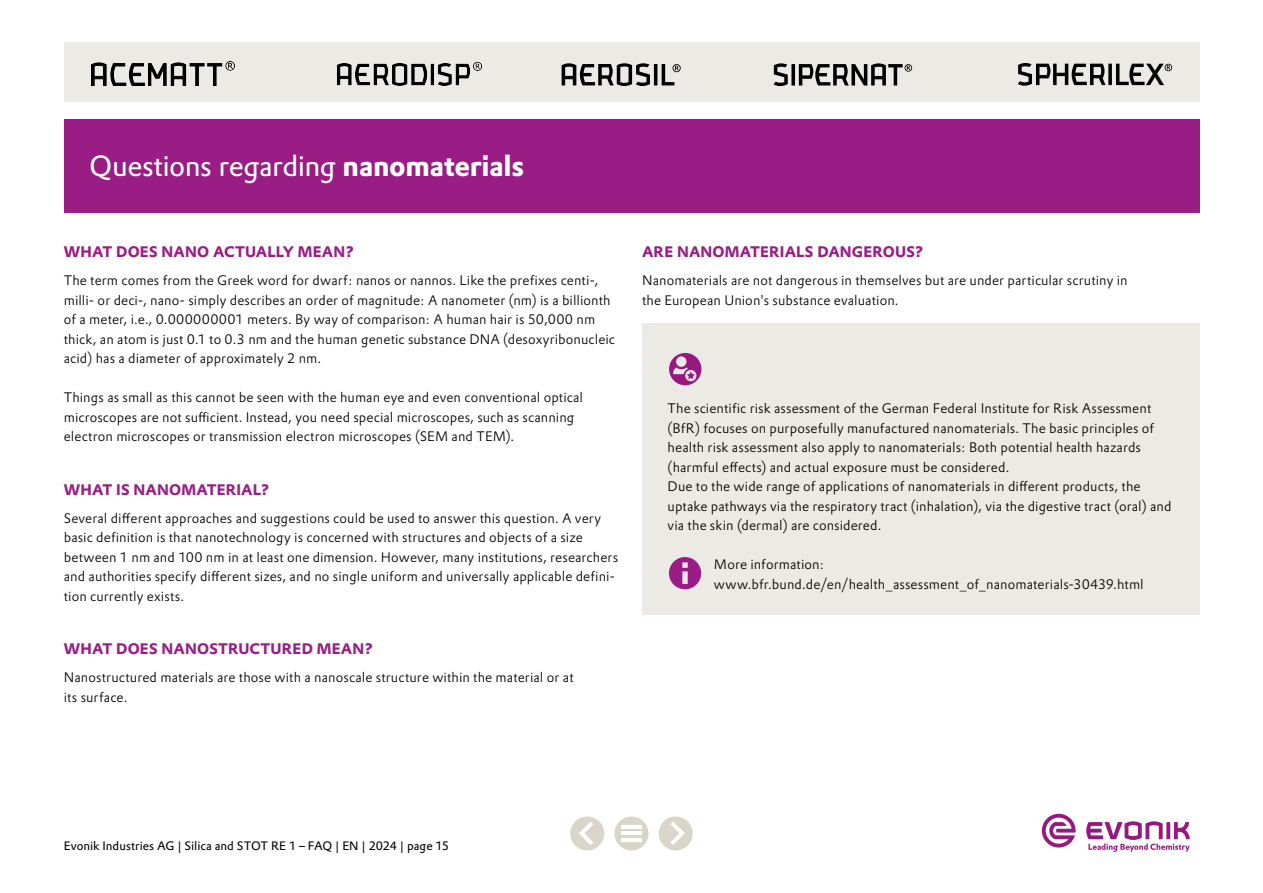
<style>
.page{position:relative;width:1263px;height:893px;background:#fff}
.page>*{position:absolute;margin:0;border:0;box-sizing:border-box;transform-origin:0 0}
.t1{font:28.5px "Evonik Prokyon";letter-spacing:-.02em;color:#fff}
.t2{font:700 15px "Evonik Prokyon";letter-spacing:.01em;color:#991d85}
.t3{font:300 13.5px/19.5px "Evonik Prokyon";letter-spacing:.01em;color:#000}
.t4{font:12px "Evonik Prokyon";color:#000}
.s1{font-weight:700}
</style>
<div class="page">
<svg style="left:1086px;top:821px;width:104px;height:31px"></svg>
<svg style="left:1042px;top:814px;width:33px;height:33px"></svg>
<div style="left:570px;top:816px;width:34px;height:34px;background:#dad5c9;border-radius:50%"></div>
<svg style="left:579px;top:822px;width:14px;height:23px"></svg>
<div style="left:659px;top:816px;width:34px;height:34px;background:#dad5c9;border-radius:50%"></div>
<svg style="left:670px;top:822px;width:15px;height:23px"></svg>
<div style="left:614px;top:816px;width:34px;height:34px;background:#dad5c9;border-radius:50%"></div>
<hr style="left:621px;top:825px;width:21px;height:3px;background:#fff">
<hr style="left:621px;top:832px;width:21px;height:3px;background:#fff">
<hr style="left:621px;top:838px;width:21px;height:4px;background:#fff">
<div style="left:64px;top:119px;width:1135px;height:94px;background:#991d85"></div>
<div style="left:642px;top:323px;width:557px;height:291px;background:#eceae4"></div>
<svg style="left:669px;top:353px;width:32px;height:32px"></svg>
<svg style="left:669px;top:557px;width:32px;height:32px"></svg>
<div style="left:64px;top:43px;width:1135px;height:59px;background:#eceae4"></div>
<svg style="left:562px;top:63px;width:88px;height:23px"></svg>
<hr style="left:654px;top:64px;width:3px;height:21px;background:#000">
<svg style="left:662px;top:64px;width:19px;height:21px"></svg>
<svg style="left:1018px;top:63px;width:87px;height:23px"></svg>
<svg style="left:1108px;top:64px;width:4px;height:21px"></svg>
<svg style="left:1116px;top:64px;width:56px;height:21px"></svg>
<svg style="left:774px;top:63px;width:14px;height:23px"></svg>
<svg style="left:791px;top:64px;width:4px;height:22px"></svg>
<svg style="left:799px;top:63px;width:113px;height:23px"></svg>
<img style="left:279px;top:42px;width:262px;height:44px">
<img style="left:92px;top:61px;width:143px;height:25px">
<h1 class="t1" style="left:89px;top:144px;width:437px">Questions regarding <span class="s1">nanomaterials</span></h1>
<p class="t2" style="left:64px;top:240px;width:292px">WHAT DOES NANO ACTUALLY MEAN?</p>
<p class="t3" style="left:64px;top:270px;width:553px">The term comes from the Greek word for dwarf: nanos or nannos. Like the prefixes centi-, milli- or deci-, nano- simply describes an order of magnitude: A nanometer (nm) is a billionth of a meter, i.e., 0.000000001 meters. By way of comparison: A human hair is 50,000 nm thick, an atom is just 0.1 to 0.3 nm and the human genetic substance DNA (desoxyribonucleic acid) has a diameter of approximately 2 nm.</p>
<p class="t3" style="left:64px;top:387px;width:521px">Things as small as this cannot be seen with the human eye and even conventional optical microscopes are not sufficient. Instead, you need special microscopes, such as scanning electron microscopes or transmission electron microscopes (SEM and TEM).</p>
<p class="t2" style="left:64px;top:477px;width:207px">WHAT IS NANOMATERIAL?</p>
<p class="t3" style="left:64px;top:507px;width:556px">Several different approaches and suggestions could be used to answer this question. A very basic definition is that nanotechnology is concerned with structures and objects of a size between 1 nm and 100 nm in at least one dimension. However, many institutions, researchers and authorities specify different sizes, and no single uniform and universally applicable defini&shy;tion currently exists.</p>
<p class="t2" style="left:64px;top:637px;width:311px">WHAT DOES NANOSTRUCTURED MEAN?</p>
<p class="t3" style="left:64px;top:667px;width:511px">Nanostructured materials are those with a nanoscale structure within the material or at its surface.</p>
<p class="t2" style="left:642px;top:240px;width:283px">ARE NANOMATERIALS DANGEROUS?</p>
<p class="t3" style="left:642px;top:270px;width:487px">Nanomaterials are not dangerous in themselves but are under particular scrutiny in the European Union's substance evaluation.</p>
<p class="t3" style="left:668px;top:398px;width:505px">The scientific risk assessment of the German Federal Institute for Risk Assessment (BfR) focuses on purposefully manufactured nanomaterials. The basic principles of health risk assessment also apply to nanomaterials: Both potential health hazards (harmful effects) and actual exposure must be considered.<br>Due to the wide range of applications of nanomaterials in different products, the uptake pathways via the respiratory tract (inhalation), via the digestive tract (oral) and via the skin (dermal) are considered.</p>
<p class="t3" style="left:714px;top:554px;width:431px">More information: www.bfr.bund.de/en/health_assessment_of_nanomaterials-30439.html</p>
<p class="t4" style="left:64px;top:837px;width:387px">Evonik Industries AG | Silica and STOT RE 1 – FAQ | EN | 2024 | page 15</p>
</div>
